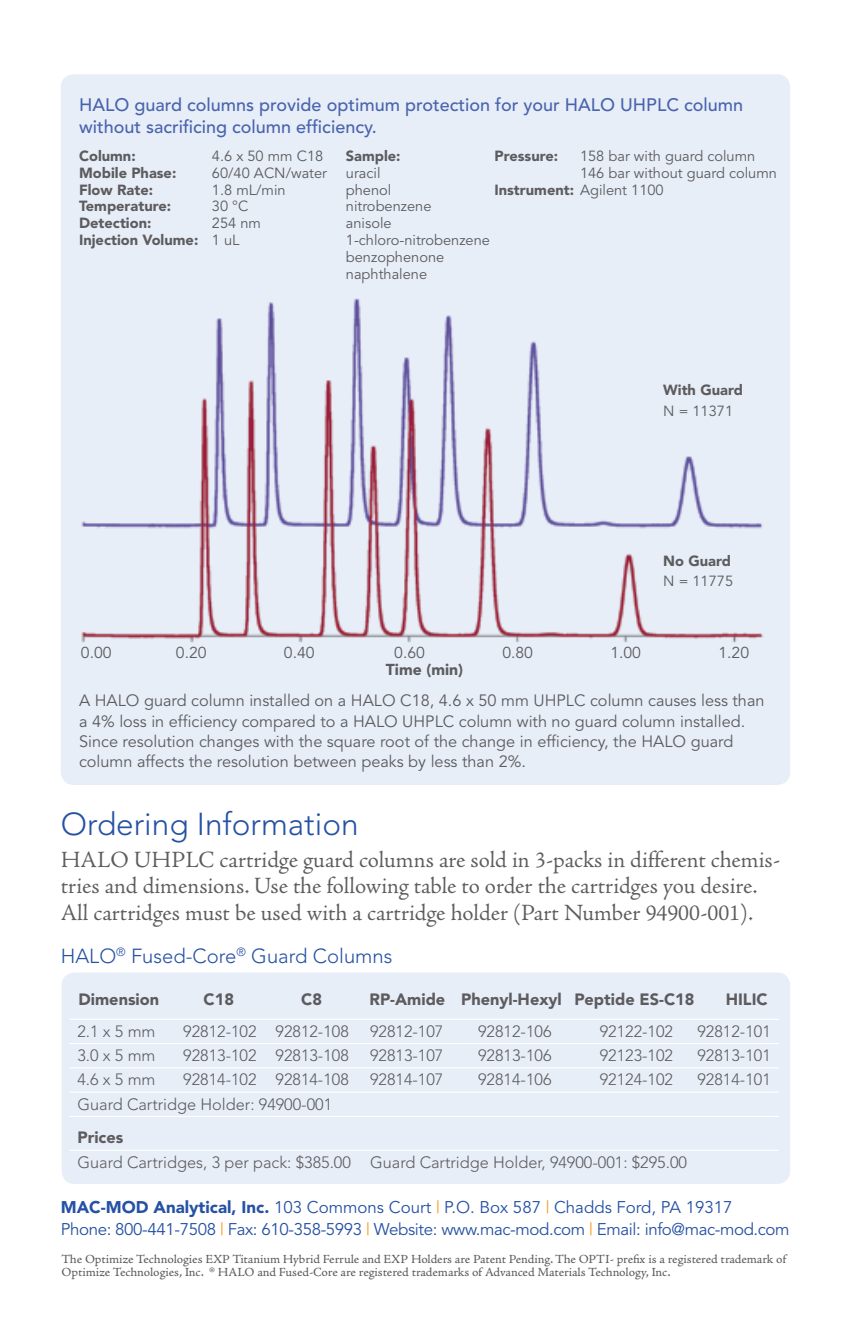
<style>
.page{position:relative;width:851px;height:1337px;background:#fff}
.page>*{position:absolute;margin:0;border:0;box-sizing:border-box;transform-origin:0 0}
.t1{font:300 31.5px "Avenir";color:#2651a4}
.t2{font:24.3px/27px "Adobe Jenson MM 371 10";letter-spacing:.005em;color:#5d5b5e}
.t3{font:300 20.25px "Avenir";color:#2651a4}
.t4{font:500 18px/22.5px "Avenir";color:#4963ae}
.t5{font:16.88px/22.5px "Avenir";letter-spacing:-.025em;color:#2651a4}
.t6{font:300 16.2px "Avenir";color:#5d5b5e}
.t7{font:16.2px/20.2px "Avenir";color:#5d5b5e}
.t8{font:900 16.2px "Avenir";color:#5d5b5e}
.t9{font:15.75px "Avenir";color:#5d5b5e}
.t10{font:900 15.75px "Avenir";color:#5d5b5e}
.t11{font:14.62px/16.9px "Avenir";color:#5d5b5e}
.t12{font:900 14.62px/16.9px "Avenir";color:#5d5b5e}
.t13{font:13.05px/13.5px "Adobe Jenson MM 371 6";letter-spacing:.025em;color:#5d5b5e}
.s1{font-weight:400}
.s2{font-weight:900}
.s3{color:#f8971d}
</style>
<div class="page">
<div style="left:61px;top:74px;width:729px;height:711px;background:#e7eef8;border-radius:13px"></div>
<img style="left:81px;top:298px;width:682px;height:345px">
<div style="left:62px;top:972px;width:728px;height:211px;background:#e7eef8;border-radius:13px"></div>
<hr style="left:69px;top:1043px;width:709px;height:1px;background:#fff">
<hr style="left:69px;top:1018px;width:709px;height:1px;background:#fff">
<hr style="left:69px;top:1067px;width:709px;height:1px;background:#fff">
<hr style="left:69px;top:1091px;width:709px;height:1px;background:#fff">
<hr style="left:69px;top:1115px;width:709px;height:2px;background:#fff">
<hr style="left:69px;top:1149px;width:709px;height:1px;background:#fff">
<p class="t4" style="left:79px;top:94px;width:665px">HALO guard columns provide optimum protection for your HALO UHPLC column without sacrificing column efficiency.</p>
<p class="t12" style="left:79px;top:147px;width:58px">Column:</p>
<p class="t11" style="left:212px;top:148px;width:113px">4.6 x 50 mm C18</p>
<p class="t12" style="left:79px;top:164px;width:99px">Mobile Phase:</p>
<p class="t11" style="left:212px;top:165px;width:117px">60/40 ACN/water</p>
<p class="t12" style="left:79px;top:181px;width:75px">Flow Rate:</p>
<p class="t11" style="left:212px;top:181px;width:75px">1.8 mL/min</p>
<p class="t12" style="left:79px;top:198px;width:94px">Temperature:</p>
<p class="t11" style="left:212px;top:198px;width:38px">30 °C</p>
<p class="t12" style="left:79px;top:215px;width:74px">Detection:</p>
<p class="t12" style="left:79px;top:215px;width:183px;text-indent:133px"><span class="s1">254 nm<br></span>Injection Volume: <span class="s1">1 uL</span></p>
<p class="t12" style="left:494px;top:147px;width:65px">Pressure:</p>
<p class="t11" style="left:580px;top:148px;width:177px">158 bar with guard column</p>
<p class="t11" style="left:580px;top:165px;width:198px">146 bar without guard column</p>
<p class="t12" style="left:494px;top:181px;width:171px">Instrument: <span class="s1">Agilent 1100</span></p>
<p class="t12" style="left:346px;top:147px;width:56px">Sample:</p>
<p class="t11" style="left:346px;top:165px;width:146px">uracil<br>phenol<br>nitrobenzene<br>anisole<br>1-chloro-nitrobenzene benzophenone naphthalene</p>
<p class="t12" style="left:663px;top:382px;width:81px">With Guard</p>
<p class="t11" style="left:663px;top:402px;width:71px">N = 11371</p>
<p class="t12" style="left:663px;top:552px;width:69px">No Guard</p>
<p class="t11" style="left:663px;top:573px;width:71px">N = 11775</p>
<p class="t9" style="left:81px;top:643px;width:32px">0.00</p>
<p class="t9" style="left:176px;top:643px;width:32px">0.20</p>
<p class="t9" style="left:284px;top:643px;width:32px">0.40</p>
<p class="t9" style="left:394px;top:643px;width:32px">0.60</p>
<p class="t9" style="left:502px;top:643px;width:32px">0.80</p>
<p class="t9" style="left:610px;top:643px;width:32px">1.00</p>
<p class="t9" style="left:718px;top:643px;width:32px">1.20</p>
<p class="t10" style="left:386px;top:660px;width:79px">Time (min)</p>
<p class="t7" style="left:79px;top:691px;width:687px">A HALO guard column installed on a HALO C18, 4.6 x 50 mm UHPLC column causes less than a 4% loss in efficiency compared to a HALO UHPLC column with no guard column installed.<br>Since resolution changes with the square root of the change in efficiency, the HALO guard column affects the resolution between peaks by less than 2%.</p>
<h1 class="t1" style="left:61px;top:806px;width:299px">Ordering Information</h1>
<h2 class="t2" style="left:61px;top:846px;width:721px">halo uhplc cartridge guard columns are sold in 3-packs in different chemis&shy;tries and dimensions. Use the following table to order the cartridges you desire.<br>All cartridges must be used with a cartridge holder (Part Number 94900-001).</h2>
<p class="t3" style="left:61px;top:944px;width:333px">HALO<sup>®</sup> Fused-Core<sup>®</sup> Guard Columns</p>
<p class="t8" style="left:78px;top:990px;width:82px">Dimension</p>
<p class="t8" style="left:203px;top:990px;width:32px">C18</p>
<p class="t8" style="left:301px;top:990px;width:22px">C8</p>
<p class="t8" style="left:369px;top:990px;width:326px">RP-Amide Phenyl-Hexyl Peptide ES-C18</p>
<p class="t8" style="left:725px;top:990px;width:43px">HILIC</p>
<p class="t6" style="left:77px;top:1021px;width:80px">2.1 x 5 mm</p>
<p class="t6" style="left:183px;top:1021px;width:167px">92812-102 92812-108</p>
<p class="t6" style="left:370px;top:1021px;width:75px">92812-107</p>
<p class="t6" style="left:478px;top:1021px;width:75px">92812-106</p>
<p class="t6" style="left:599px;top:1021px;width:75px">92122-102</p>
<p class="t6" style="left:697px;top:1021px;width:75px">92812-101</p>
<p class="t6" style="left:77px;top:1045px;width:80px">3.0 x 5 mm</p>
<p class="t6" style="left:183px;top:1045px;width:167px">92813-102 92813-108</p>
<p class="t6" style="left:370px;top:1045px;width:75px">92813-107</p>
<p class="t6" style="left:478px;top:1045px;width:75px">92813-106</p>
<p class="t6" style="left:599px;top:1045px;width:75px">92123-102</p>
<p class="t6" style="left:697px;top:1045px;width:75px">92813-101</p>
<p class="t6" style="left:77px;top:1070px;width:80px">4.6 x 5 mm</p>
<p class="t6" style="left:183px;top:1070px;width:167px">92814-102 92814-108</p>
<p class="t6" style="left:370px;top:1070px;width:75px">92814-107</p>
<p class="t6" style="left:478px;top:1070px;width:75px">92814-106</p>
<p class="t6" style="left:599px;top:1070px;width:75px">92124-102</p>
<p class="t6" style="left:697px;top:1070px;width:75px">92814-101</p>
<p class="t6" style="left:77px;top:1094px;width:256px">Guard Cartridge Holder: 94900-001</p>
<p class="t8" style="left:77px;top:1127px;width:47px">Prices</p>
<p class="t6" style="left:77px;top:1152px;width:611px">Guard Cartridges, 3 per pack: $385.00 Guard Cartridge Holder, 94900-001: $295.00</p>
<p class="t5" style="left:61px;top:1196px;width:730px"><span class="s2">MAC-MOD Analytical, Inc.</span> 103 Commons Court <span class="s3">|</span> P.O. Box 587 <span class="s3">|</span> Chadds Ford, PA 19317<br>Phone: 800-441-7508 <span class="s3">|</span> Fax: 610-358-5993 <span class="s3">|</span> Website: www.mac-mod.com <span class="s3">|</span> Email: info@mac-mod.com</p>
<p class="t13" style="left:62px;top:1252px;width:725px">The Optimize Technologies EXP Titanium Hybrid Ferrule and EXP Holders are Patent Pending. The OPTI- prefix is a registered trademark of<br>Optimize Technologies, Inc. ® HALO and Fused-Core are registered trademarks of Advanced Materials Technology, Inc.</p>
</div>
